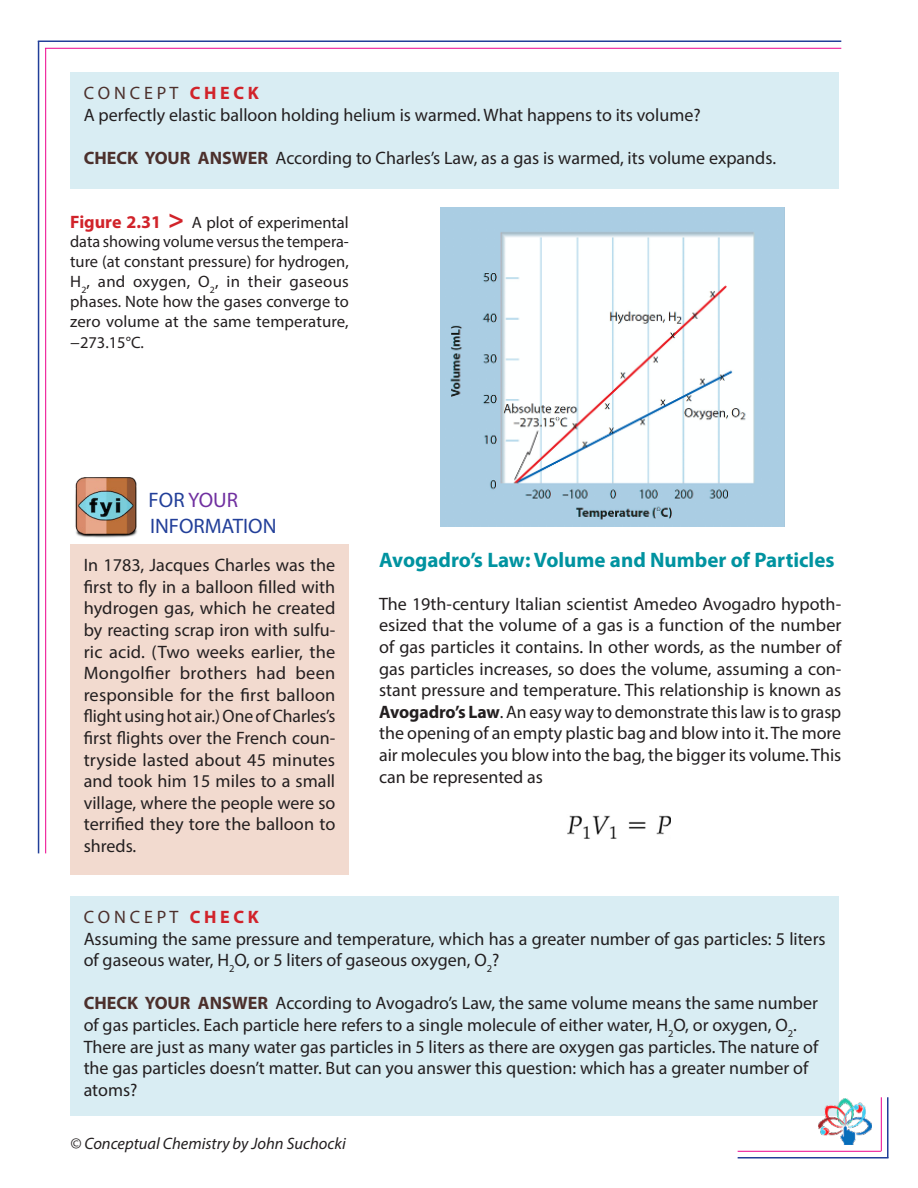
<style>
.page{position:relative;width:918px;height:1188px;background:#fff}
.page>*{position:absolute;margin:0;border:0;box-sizing:border-box;transform-origin:0 0}
.t1{font:700 21px "Myriad Pro";color:#0093a0}
.t2{font:21px "Myriad Pro";color:#223f99}
.t3{font:21px "Myriad Pro";color:#7030a0}
.Concept_Check{font:18px/21.6px "Myriad Pro";color:#231f20;text-align:justify}
.Concept_Check-2{font:18px "Myriad Pro";color:#4c302c}
.t4{font:16.5px/19.8px "Myriad Pro";color:#231f20;text-align:justify}
.t5{font:italic 16.5px "Myriad Pro";color:#231f20}
.s1{font-weight:700;color:#d1232a}
.s2{font-weight:700;color:#4c302c}
.s3{font-weight:700;font-size:18px;color:#d1232a}
.s4{font-weight:700;font-size:27px;color:#d1232a}
.s5{color:#223f99}
.s6{font-weight:700}
</style>
<div class="page">
<img style="left:818px;top:1099px;width:53px;height:45px">
<hr style="left:38px;top:41px;width:1px;height:812px;background:#223f99">
<hr style="left:38px;top:40px;width:803px;height:2px;background:#223f99">
<hr style="left:45px;top:48px;width:1px;height:805px;background:#ed028c">
<hr style="left:45px;top:48px;width:796px;height:1px;background:#ed028c">
<hr style="left:887px;top:1097px;width:2px;height:61px;background:#223f99">
<hr style="left:738px;top:1157px;width:151px;height:2px;background:#223f99">
<hr style="left:881px;top:1097px;width:1px;height:54px;background:#ed028c">
<hr style="left:738px;top:1151px;width:143px;height:1px;background:#ed028c">
<div style="left:70px;top:72px;width:769px;height:117px;background:#d9edf3"></div>
<div style="left:70px;top:544px;width:279px;height:330px;background:#f2dacf"></div>
<img style="left:75px;top:478px;width:62px;height:60px">
<div style="left:70px;top:896px;width:769px;height:219px;background:#d9edf3"></div>
<img style="left:567px;top:815px;width:104px;height:24px">
<img style="left:441px;top:207px;width:344px;height:319px">
<p class="Concept_Check-2" style="left:84px;top:82px;width:177px">C O N C E P T <span class="s1">C H E C K</span></p>
<p class="Concept_Check" style="left:84px;top:104px;width:619px">A perfectly elastic balloon holding helium is warmed. What happens to its volume?</p>
<p class="Concept_Check" style="left:84px;top:147px;width:694px"><span class="s2">CHECK YOUR ANSWER</span> According to Charles’s Law, as a gas is warmed, its volume expands.</p>
<p class="t4" style="left:70px;top:212px;width:280px"><span class="s3">Figure 2.31</span> <span class="s4">&gt;</span> A plot of experimental data showing volume versus the tempera&shy;ture (at constant pressure) for hydrogen, H<sub>2</sub>, and oxygen, O<sub>2</sub>, in their gaseous phases. Note how the gases converge to zero volume at the same temperature,</p>
<p class="t4" style="left:70px;top:333px;width:75px">−273.15°C.</p>
<p class="t3" style="left:149px;top:487px;width:91px"><span class="s5">FOR</span> YOUR</p>
<p class="t2" style="left:150px;top:513px;width:128px">INFORMATION</p>
<p class="Concept_Check" style="left:84px;top:554px;width:253px">In 1783, Jacques Charles was the first to fly in a balloon filled with hydrogen gas, which he created by reacting scrap iron with sulfu&shy;ric acid. (Two weeks earlier, the Mongolfier brothers had been responsible for the first balloon flight using hot air.) One of Charles’s first flights over the French coun&shy;tryside lasted about 45 minutes and took him 15 miles to a small village, where the people were so terrified they tore the balloon to shreds.</p>
<p class="t1" style="left:379px;top:546px;width:457px">Avogadro’s Law: Volume and Number of Particles</p>
<p class="Concept_Check" style="left:379px;top:593px;width:464px">The 19th-century Italian scientist Amedeo Avogadro hypoth&shy;esized that the volume of a gas is a function of the number of gas particles it contains. In other words, as the number of gas particles increases, so does the volume, assuming a con&shy;stant pressure and temperature. This relationship is known as <span class="s6">Avogadro’s Law</span>. An easy way to demonstrate this law is to grasp the opening of an empty plastic bag and blow into it. The more air molecules you blow into the bag, the bigger its volume. This can be represented as</p>
<p class="Concept_Check-2" style="left:84px;top:906px;width:177px">C O N C E P T <span class="s1">C H E C K</span></p>
<p class="Concept_Check" style="left:84px;top:928px;width:743px">Assuming the same pressure and temperature, which has a greater number of gas particles: 5 liters of gaseous water, H<sub>2</sub>O, or 5 liters of gaseous oxygen, O<sub>2</sub>?</p>
<p class="Concept_Check" style="left:84px;top:992px;width:736px;text-align:left"><span class="s2">CHECK YOUR ANSWER</span> According to Avogadro’s Law, the same volume means the same number of gas particles. Each particle here refers to a single molecule of either water, H<sub>2</sub>O, or oxygen, O<sub>2</sub>.<br>There are just as many water gas particles in 5 liters as there are oxygen gas particles. The nature of the gas particles doesn’t matter. But can you answer this question: which has a greater number of atoms?</p>
<p class="t5" style="left:70px;top:1134px;width:277px">© Conceptual Chemistry by John Suchocki</p>
</div>
